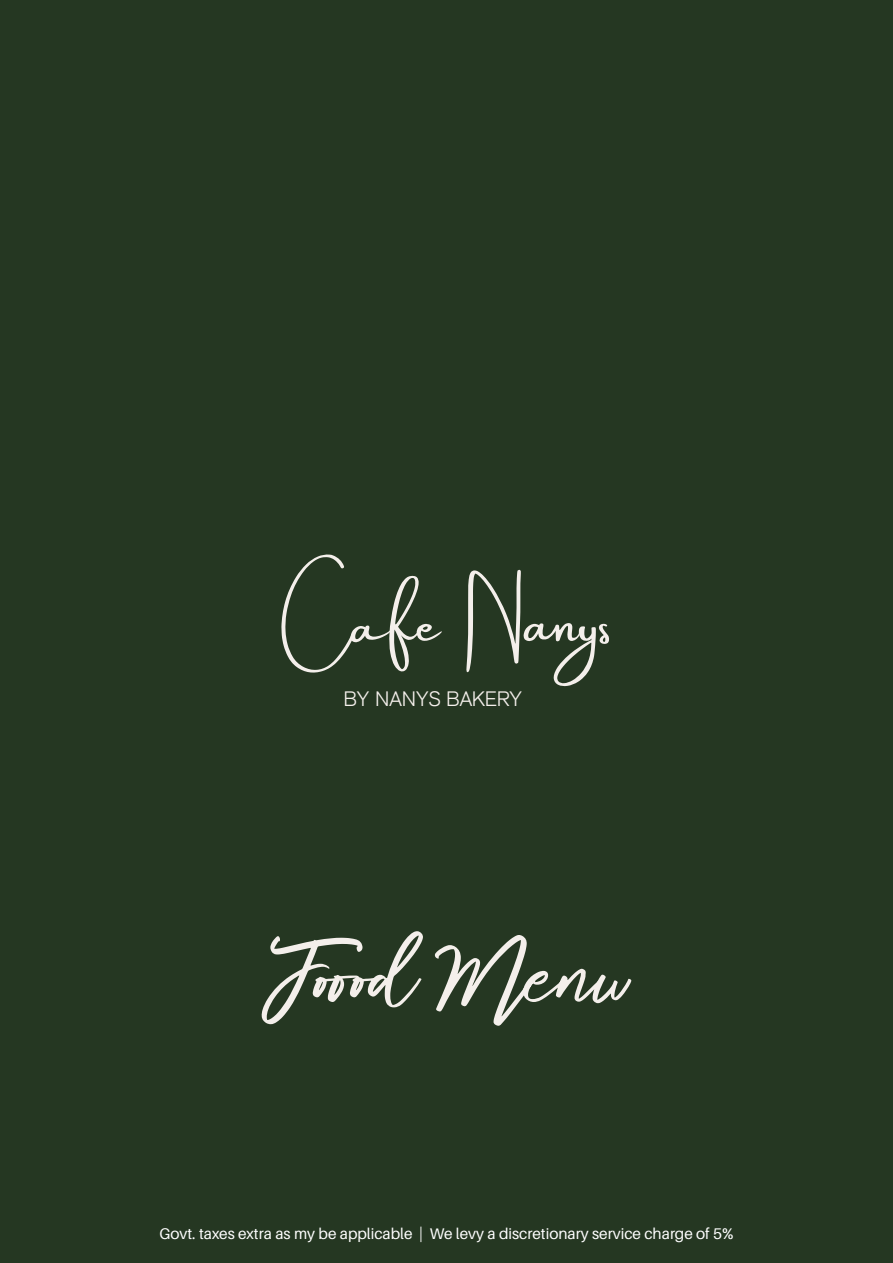
<style>
.page{position:relative;width:893px;height:1263px;background:#253722}
.page>*{position:absolute;margin:0;border:0;box-sizing:border-box;transform-origin:0 0}
.t1{font:117.45px "Amsterdam Variation 1";color:#f4efeb}
.t2{font:300 20.4px "Akzidenz Grotesk";color:#f4efeb}
.t3{font:15.45px "Aileron";color:#fff}
</style>
<div class="page">
<svg style="left:262px;top:931px;width:369px;height:95px;background:#4b5947"></svg>
<h1 class="t1" style="left:292px;top:537px;width:321px">Cafe Nanys</h1>
<h2 class="t2" style="left:344px;top:687px;width:180px">BY NANYS BAKERY</h2>
<p class="t3" style="left:159px;top:1225px;width:576px">Govt. taxes extra as my be applicable | We levy a discretionary service charge of 5%</p>
</div>
